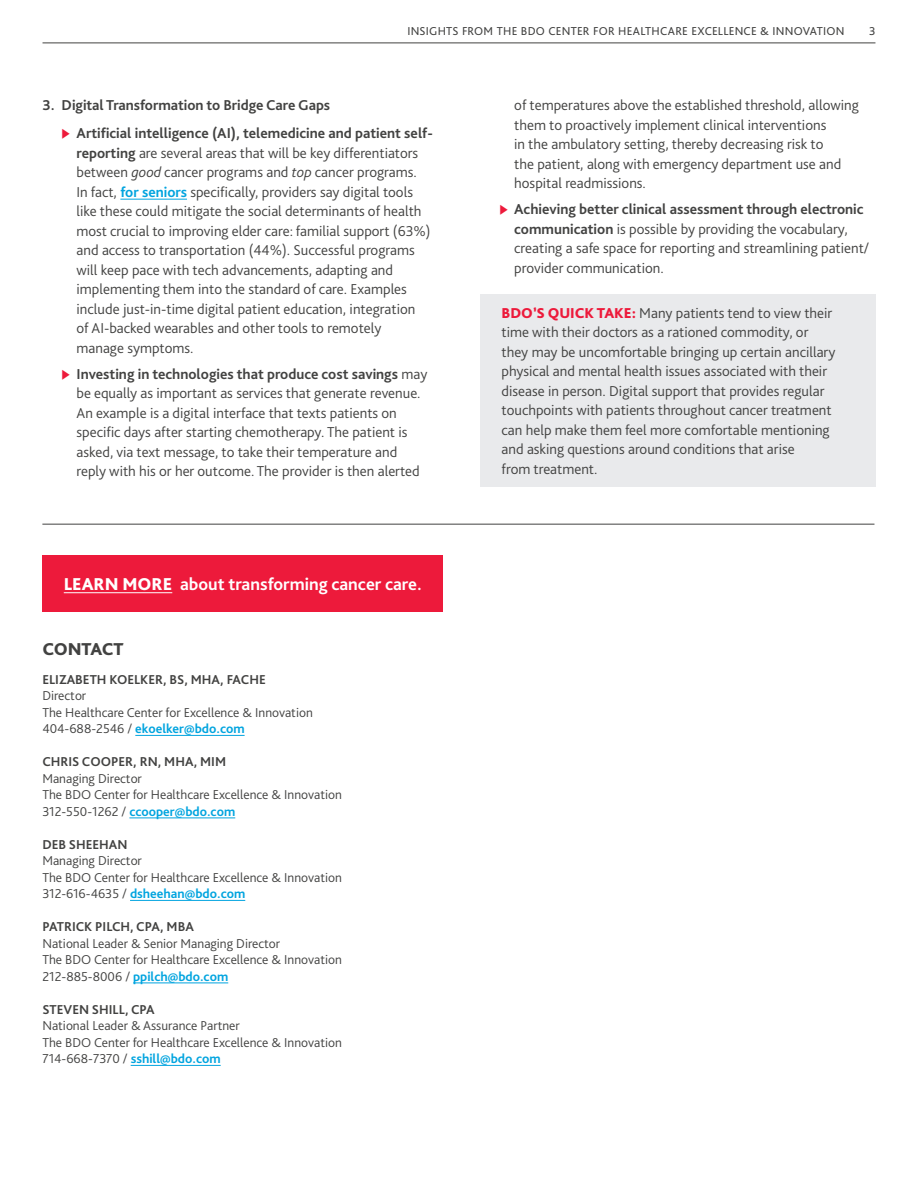
<style>
.page{position:relative;width:918px;height:1188px;background:#fff}
.page>*{position:absolute;margin:0;border:0;box-sizing:border-box;transform-origin:0 0}
.t1{font:700 18px "Bliss Pro";color:#fff}
.t2{font:800 18px "Bliss Pro";letter-spacing:-.01em;color:#424241}
.t3{font:300 15px/19.5px "Bliss Pro";color:#424241}
.t4{font:700 15px "Bliss Pro";letter-spacing:-.005em;color:#424241}
.t5{font:300 13.5px/16.5px "Bliss Pro";color:#424241}
.t6{font:700 13.5px "Bliss Pro";color:#424241}
.t7{font:12px "Bliss Pro";letter-spacing:.02em;color:#424241}
.s1{color:#ed1a3b}
.s2{font-weight:700}
.s3{font-style:italic}
.s4{font-weight:700;color:#00a4df}
.s5{font-weight:800}
.s6{font-weight:800;color:#ed1a3b}
</style>
<div class="page">
<hr style="left:120px;top:199px;width:67px;height:1px;background:#00a4df">
<div style="left:480px;top:294px;width:395px;height:193px;background:#e9eaec"></div>
<hr style="left:135px;top:735px;width:110px;height:1px;background:#00a4df">
<hr style="left:129px;top:818px;width:106px;height:1px;background:#00a4df">
<hr style="left:130px;top:900px;width:115px;height:1px;background:#00a4df">
<hr style="left:133px;top:983px;width:95px;height:1px;background:#00a4df">
<hr style="left:131px;top:1065px;width:90px;height:1px;background:#00a4df">
<hr style="left:42px;top:524px;width:832px;height:1px;background:#424241">
<div style="left:43px;top:555px;width:400px;height:56px;background:#ed1a3b"></div>
<hr style="left:64px;top:592px;width:108px;height:1px;background:#fff">
<hr style="left:43px;top:43px;width:832px;height:1px;background:#424241">
<p class="t7" style="left:407px;top:24px;width:439px">INSIGHTS FROM THE BDO CENTER FOR HEALTHCARE EXCELLENCE &amp; INNOVATION</p>
<p class="t7" style="left:869px;top:24px;width:8px">3</p>
<p class="t4" style="left:43px;top:96px;width:289px">3. Digital Transformation to Bridge Care Gaps</p>
<p class="t3" style="left:77px;top:123px;width:358px;text-indent:-15px"><span class="s1">◆</span> <span class="s2">Artificial intelligence (AI), telemedicine and patient self&shy;reporting</span> are several areas that will be key differentiators between <span class="s3">good</span> cancer programs and <span class="s3">top</span> cancer programs.<br>In fact, <span class="s4">for seniors</span> specifically, providers say digital tools like these could mitigate the social determinants of health most crucial to improving elder care: familial support (63%) and access to transportation (44%). Successful programs will keep pace with tech advancements, adapting and implementing them into the standard of care. Examples include just-in-time digital patient education, integration<br>of AI-backed wearables and other tools to remotely<br>manage symptoms.</p>
<p class="t3" style="left:77px;top:364px;width:352px;text-indent:-15px"><span class="s1">◆</span> <span class="s2">Investing in technologies that produce cost savings</span> may be equally as important as services that generate revenue.<br>An example is a digital interface that texts patients on specific days after starting chemotherapy. The patient is asked, via text message, to take their temperature and reply with his or her outcome. The provider is then alerted</p>
<p class="t1" style="left:64px;top:573px;width:360px"><span class="s5">LEARN MORE</span> about transforming cancer care.</p>
<p class="t2" style="left:42px;top:637px;width:83px">CONTACT</p>
<p class="t6" style="left:42px;top:671px;width:225px">ELIZABETH KOELKER, BS, MHA, FACHE</p>
<p class="t5" style="left:42px;top:687px;width:272px">Director<br>The Healthcare Center for Excellence &amp; Innovation<br>404-688-2546 / <span class="s4">ekoelker@bdo.com</span></p>
<p class="t6" style="left:42px;top:753px;width:185px">CHRIS COOPER, RN, MHA, MIM</p>
<p class="t5" style="left:42px;top:770px;width:301px">Managing Director<br>The BDO Center for Healthcare Excellence &amp; Innovation<br>312-550-1262 / <span class="s4">ccooper@bdo.com</span></p>
<p class="t6" style="left:42px;top:836px;width:87px">DEB SHEEHAN</p>
<p class="t5" style="left:42px;top:852px;width:301px">Managing Director<br>The BDO Center for Healthcare Excellence &amp; Innovation<br>312-616-4635 / <span class="s4">dsheehan@bdo.com</span></p>
<p class="t6" style="left:42px;top:918px;width:153px">PATRICK PILCH, CPA, MBA</p>
<p class="t5" style="left:42px;top:935px;width:301px">National Leader &amp; Senior Managing Director<br>The BDO Center for Healthcare Excellence &amp; Innovation<br>212-885-8006 / <span class="s4">ppilch@bdo.com</span></p>
<p class="t6" style="left:42px;top:1001px;width:114px">STEVEN SHILL, CPA</p>
<p class="t5" style="left:42px;top:1017px;width:301px">National Leader &amp; Assurance Partner<br>The BDO Center for Healthcare Excellence &amp; Innovation<br>714-668-7370 / <span class="s4">sshill@bdo.com</span></p>
<p class="t3" style="left:514px;top:95px;width:346px">of temperatures above the established threshold, allowing them to proactively implement clinical interventions<br>in the ambulatory setting, thereby decreasing risk to<br>the patient, along with emergency department use and hospital readmissions.</p>
<p class="t3" style="left:514px;top:199px;width:356px;text-indent:-15px"><span class="s1">◆</span> <span class="s2">Achieving better clinical assessment through electronic communication</span> is possible by providing the vocabulary, creating a safe space for reporting and streamlining patient/ provider communication.</p>
<p class="t3" style="left:502px;top:303px;width:335px"><span class="s6">BDO’S QUICK TAKE:</span> Many patients tend to view their time with their doctors as a rationed commodity, or they may be uncomfortable bringing up certain ancillary physical and mental health issues associated with their disease in person. Digital support that provides regular touchpoints with patients throughout cancer treatment can help make them feel more comfortable mentioning and asking questions around conditions that arise<br>from treatment.</p>
</div>
